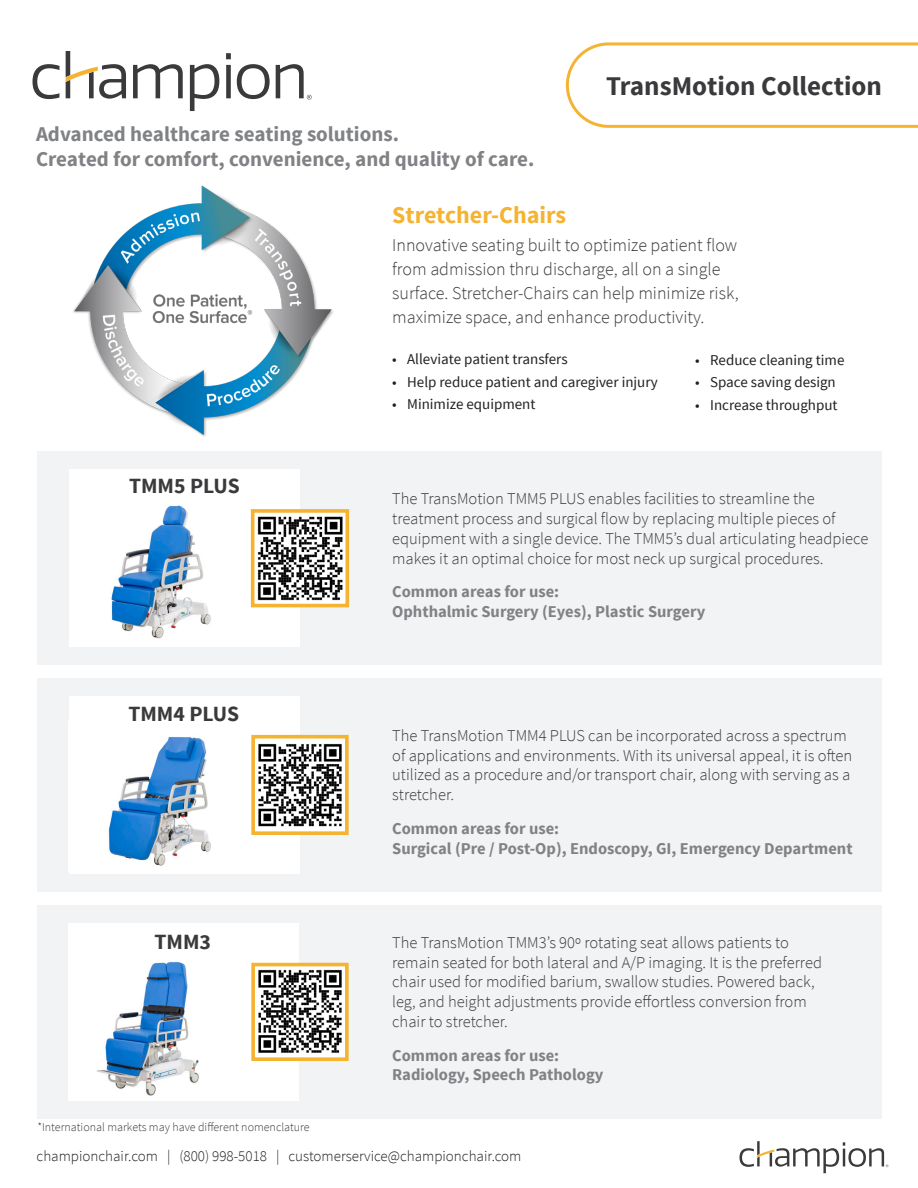
<style>
.page{position:relative;width:918px;height:1188px;background:#fff}
.page>*{position:absolute;margin:0;border:0;box-sizing:border-box;transform-origin:0 0}
.t1{font:700 27px "Source Sans Pro";color:#3a3a3c}
.t2{font:700 24px "Source Sans Pro";color:#f5b332}
.t3{font:700 21.75px "Source Sans Pro";color:#3a3a3c}
.t4{font:700 21px "Source Sans Pro";color:#808285}
.t5{font:300 18px/24px "Source Sans Pro";color:#3a3a3c}
.t6{font:300 16.5px/19.8px "Source Sans Pro";color:#3a3a3c}
.t7{font:700 16.5px/19.8px "Source Sans Pro";color:#808285}
.t8{font:15px "Source Sans Pro";color:#231f20}
.t9{font:300 15px "Source Sans Pro";color:#231f20}
.t10{font:300 12px "Source Sans Pro";color:#3a3a3c}
</style>
<div class="page">
<svg style="left:33px;top:64px;width:26px;height:35px"></svg>
<svg style="left:133px;top:64px;width:50px;height:34px"></svg>
<svg style="left:190px;top:64px;width:29px;height:47px"></svg>
<svg style="left:226px;top:53px;width:5px;height:45px"></svg>
<svg style="left:237px;top:64px;width:33px;height:35px"></svg>
<svg style="left:66px;top:51px;width:60px;height:48px"></svg>
<svg style="left:276px;top:64px;width:36px;height:36px"></svg>
<svg style="left:740px;top:1141px;width:148px;height:32px"></svg>
<svg style="left:565px;top:42px;width:353px;height:86px"></svg>
<div style="left:37px;top:905px;width:845px;height:214px;background:#f2f3f4"></div>
<div style="left:68px;top:923px;width:231px;height:178px;background:#fff"></div>
<img style="left:97px;top:961px;width:102px;height:135px">
<svg style="left:251px;top:962px;width:98px;height:99px"></svg>
<div style="left:37px;top:451px;width:845px;height:214px;background:#f2f3f4"></div>
<div style="left:70px;top:469px;width:230px;height:178px;background:#fff"></div>
<img style="left:111px;top:505px;width:100px;height:134px">
<svg style="left:250px;top:509px;width:100px;height:99px"></svg>
<div style="left:37px;top:678px;width:845px;height:214px;background:#f2f3f4"></div>
<div style="left:69px;top:696px;width:230px;height:178px;background:#fff"></div>
<img style="left:108px;top:736px;width:103px;height:130px">
<svg style="left:251px;top:733px;width:98px;height:104px"></svg>
<img style="left:73px;top:185px;width:260px;height:252px">
<p class="t4" style="left:36px;top:120px;width:365px">Advanced healthcare seating solutions.</p>
<p class="t4" style="left:36px;top:146px;width:500px">Created for comfort, convenience, and quality of care.</p>
<p class="t1" style="left:606px;top:69px;width:277px">TransMotion Collection</p>
<p class="t3" style="left:129px;top:472px;width:112px">TMM5 PLUS</p>
<p class="t3" style="left:128px;top:700px;width:112px">TMM4 PLUS</p>
<p class="t3" style="left:155px;top:928px;width:58px">TMM3</p>
<p class="t10" style="left:37px;top:1120px;width:274px">*International markets may have different nomenclature</p>
<p class="t2" style="left:392px;top:200px;width:175px">Stretcher-Chairs</p>
<p class="t5" style="left:392px;top:233px;width:348px">Innovative seating built to optimize patient flow from admission thru discharge, all on a single surface. Stretcher-Chairs can help minimize risk, maximize space, and enhance productivity.</p>
<p class="t8" style="left:392px;top:350px;width:177px">• Alleviate patient transfers</p>
<p class="t8" style="left:392px;top:373px;width:267px">• Help reduce patient and caregiver injury</p>
<p class="t8" style="left:392px;top:395px;width:145px">• Minimize equipment</p>
<p class="t8" style="left:695px;top:350px;width:151px">• Reduce cleaning time</p>
<p class="t8" style="left:695px;top:373px;width:142px">• Space saving design</p>
<p class="t8" style="left:695px;top:395px;width:144px">• Increase throughput</p>
<p class="t6" style="left:392px;top:489px;width:478px">The TransMotion TMM5 PLUS enables facilities to streamline the treatment process and surgical flow by replacing multiple pieces of equipment with a single device. The TMM5’s dual articulating headpiece makes it an optimal choice for most neck up surgical procedures.</p>
<p class="t7" style="left:392px;top:583px;width:315px">Common areas for use:<br>Ophthalmic Surgery (Eyes), Plastic Surgery</p>
<p class="t6" style="left:392px;top:726px;width:461px">The TransMotion TMM4 PLUS can be incorporated across a spectrum of applications and environments. With its universal appeal, it is often utilized as a procedure and/or transport chair, along with serving as a stretcher.</p>
<p class="t7" style="left:392px;top:819px;width:462px">Common areas for use:<br>Surgical (Pre / Post-Op), Endoscopy, GI, Emergency Department</p>
<p class="t6" style="left:392px;top:933px;width:431px">The TransMotion TMM3’s 90º rotating seat allows patients to remain seated for both lateral and A/P imaging. It is the preferred chair used for modified barium, swallow studies. Powered back, leg, and height adjustments provide effortless conversion from chair to stretcher.</p>
<p class="t7" style="left:392px;top:1046px;width:213px">Common areas for use:<br>Radiology, Speech Pathology</p>
<p class="t9" style="left:37px;top:1147px;width:486px">championchair.com | (800) 998-5018 | customerservice@championchair.com</p>
</div>
